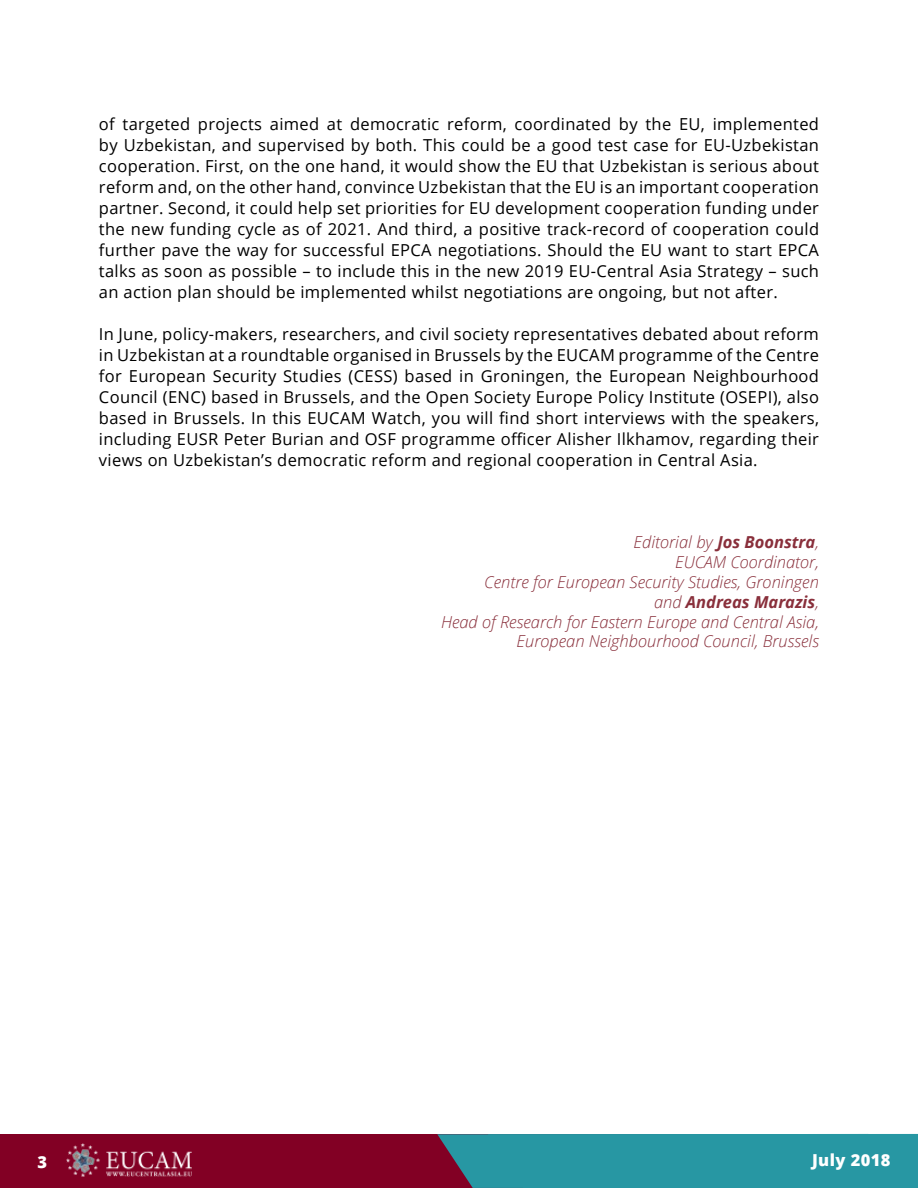
<style>
.page{position:relative;width:918px;height:1188px;background:#fff}
.page>*{position:absolute;margin:0;border:0;box-sizing:border-box;transform-origin:0 0}
.t1{font:16.5px/21px "Open Sans";letter-spacing:.02em;color:#000;text-align:justify}
.t2{font:italic 300 16.5px/19.8px "Open Sans";color:#892f3b;text-align:right}
.t3{font:800 16.5px "Open Sans";letter-spacing:.025em;color:#fff}
.s1{font-weight:700}
</style>
<div class="page">
<div style="left:0;top:1134px;width:918px;height:54px;background:#820024"></div>
<div style="left:437px;top:1134px;width:481px;height:54px;background:#2797a3"></div>
<img style="left:67px;top:1144px;width:124px;height:32px">
<p class="t1" style="left:99px;top:113px;width:722px">of targeted projects aimed at democratic reform, coordinated by the EU, implemented by Uzbekistan, and supervised by both. This could be a good test case for EU-Uzbekistan cooperation. First, on the one hand, it would show the EU that Uzbekistan is serious about reform and, on the other hand, convince Uzbekistan that the EU is an important cooperation partner. Second, it could help set priorities for EU development cooperation funding under the new funding cycle as of 2021. And third, a positive track-record of cooperation could further pave the way for successful EPCA negotiations. Should the EU want to start EPCA talks as soon as possible – to include this in the new 2019 EU-Central Asia Strategy – such an action plan should be implemented whilst negotiations are ongoing, but not after.</p>
<p class="t1" style="left:99px;top:323px;width:722px">In June, policy-makers, researchers, and civil society representatives debated about reform in Uzbekistan at a roundtable organised in Brussels by the EUCAM programme of the Centre for European Security Studies (CESS) based in Groningen, the European Neighbourhood Council (ENC) based in Brussels, and the Open Society Europe Policy Institute (OSEPI), also based in Brussels. In this EUCAM Watch, you will find short interviews with the speakers, including EUSR Peter Burian and OSF programme officer Alisher Ilkhamov, regarding their views on Uzbekistan’s democratic reform and regional cooperation in Central Asia.</p>
<p class="t2" style="left:441px;top:532px;width:379px">Editorial by <span class="s1">Jos Boonstra</span>,<br>EUCAM Coordinator,<br>Centre for European Security Studies, Groningen<br>and <span class="s1">Andreas Marazis</span>,<br>Head of Research for Eastern Europe and Central Asia, European Neighbourhood Council, Brussels</p>
<p class="t3" style="left:37px;top:1149px;width:11px">3</p>
<p class="t3" style="left:812px;top:1147px;width:80px">July 2018</p>
</div>
